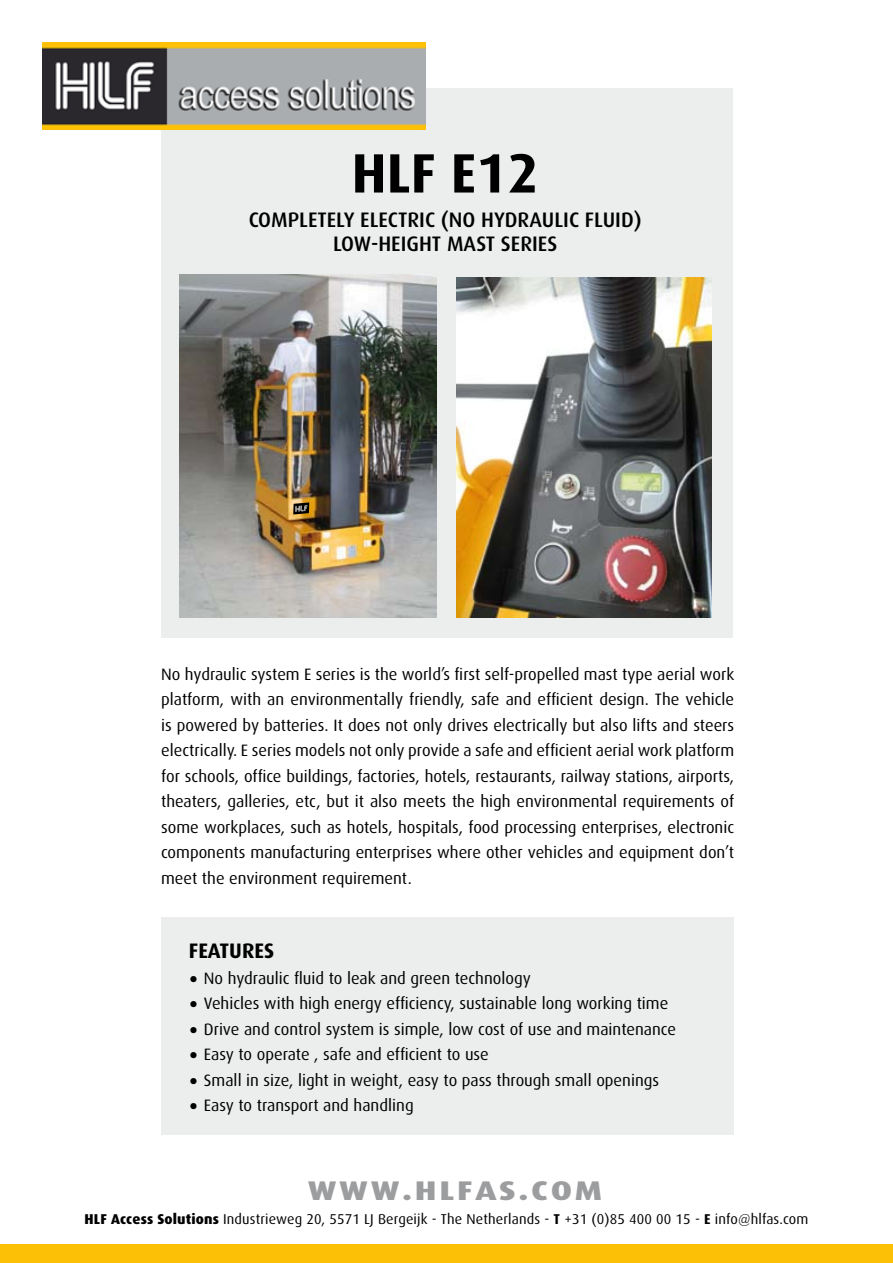
<style>
.page{position:relative;width:893px;height:1263px;background:#fff}
.page>*{position:absolute;margin:0;border:0;box-sizing:border-box;transform-origin:0 0}
.t1{font:700 55.5px "Dax";color:#000}
.t2{font:800 27px "Dax";letter-spacing:.08em;color:#9c9d9f;scale:1.25 1}
.t3{font:500 21px/24px "Dax";color:#000;text-align:center}
.t4{font:700 21px "Dax";color:#000}
.t5{font:16.5px/25.5px "Dax";color:#000;text-align:justify}
.t6{font:14.25px "Dax";letter-spacing:.01em;color:#000}
.s1{font-family:"Lato"}
.s2{font-weight:800}
.s3{font-weight:700}
</style>
<div class="page">
<div style="left:161px;top:88px;width:571px;height:550px;background:#eceded"></div>
<img style="left:180px;top:275px;width:257px;height:343px">
<img style="left:457px;top:277px;width:255px;height:341px">
<div style="left:162px;top:917px;width:572px;height:218px;background:#eceded"></div>
<div style="left:0;top:1245px;width:893px;height:18px;background:#fcc107"></div>
<img style="left:43px;top:43px;width:382px;height:87px">
<svg style="left:293px;top:502px;width:16px;height:12px"></svg>
<h1 class="t1" style="left:352px;top:142px;width:189px">HLF E12</h1>
<p class="t3" style="left:249px;top:208px;width:394px">COMPLETELY ELECTRIC (NO HYDRAULIC FLUID)<br>LOW-HEIGHT MAST SERIES</p>
<p class="t5" style="left:161px;top:661px;width:575px">No hydraulic system E series is the world’s first self-propelled mast type aerial work platform, with an environmentally friendly, safe and efficient design. The vehicle is powered by batteries. It does not only drives electrically but also lifts and steers electrically. E series models not only provide a safe and efficient aerial work platform for schools, office buildings, factories, hotels, restaurants, railway stations, airports, theaters, galleries, etc, but it also meets the high environmental requirements of some workplaces, such as hotels, hospitals, food processing enterprises, electronic components manufacturing enterprises where other vehicles and equipment don’t meet the environment requirement.</p>
<p class="t4" style="left:189px;top:939px;width:87px">FEATURES</p>
<p class="t5" style="left:189px;top:965px;width:343px"><span class="s1">•</span> No hydraulic fluid to leak and green technology</p>
<p class="t5" style="left:189px;top:991px;width:481px"><span class="s1">•</span> Vehicles with high energy efficiency, sustainable long working time</p>
<p class="t5" style="left:189px;top:1016px;width:489px"><span class="s1">•</span> Drive and control system is simple, low cost of use and maintenance</p>
<p class="t5" style="left:189px;top:1042px;width:302px"><span class="s1">•</span> Easy to operate , safe and efficient to use</p>
<p class="t5" style="left:189px;top:1067px;width:472px"><span class="s1">•</span> Small in size, light in weight, easy to pass through small openings</p>
<p class="t5" style="left:189px;top:1093px;width:226px"><span class="s1">•</span> Easy to transport and handling</p>
<h2 class="t2" style="left:308px;top:1175px;width:237px">WWW.HLFAS.COM</h2>
<p class="t6" style="left:85px;top:1211px;width:725px"><span class="s2">HLF Access Solutions</span> Industrieweg 20, 5571 LJ Bergeijk - The Netherlands - <span class="s3">T</span> +31 (0)85 400 00 15 - <span class="s3">E</span> info@hlfas.com</p>
</div>
